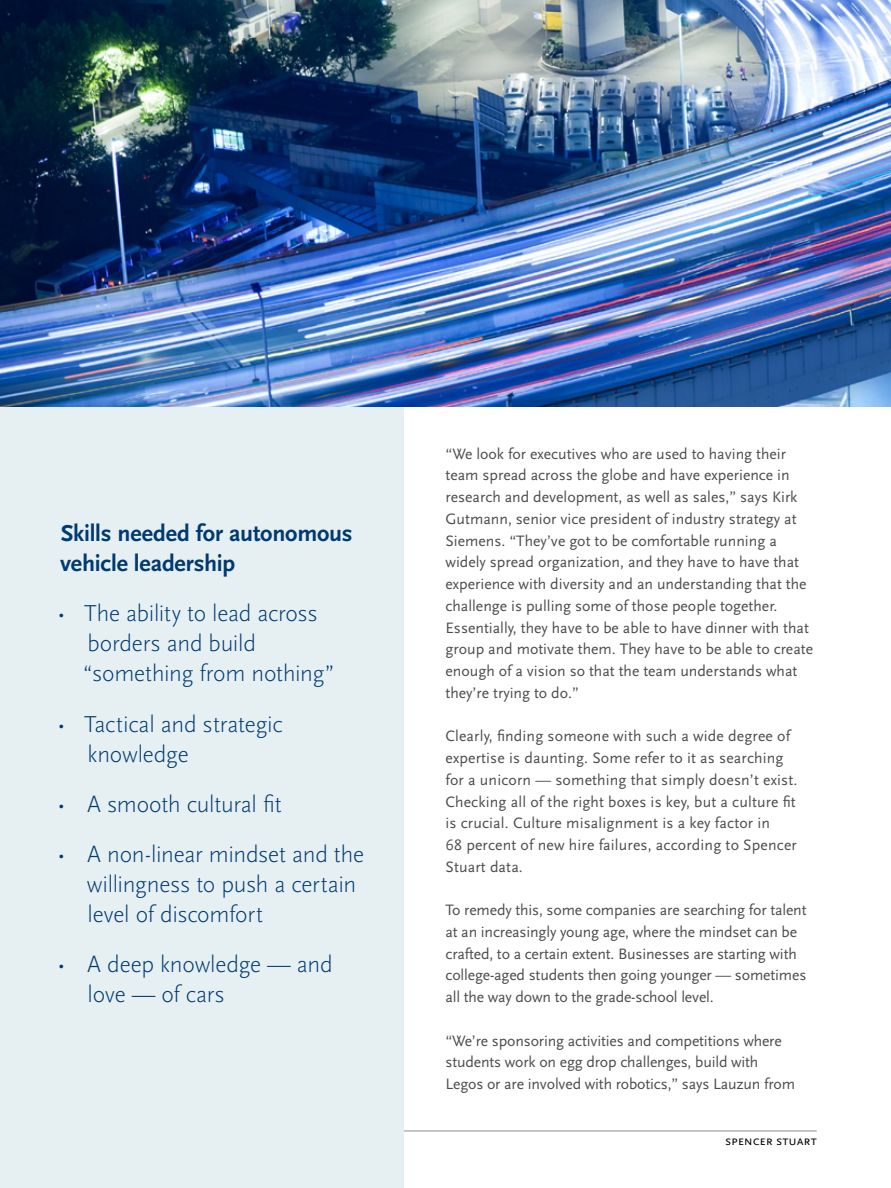
<style>
.page{position:relative;width:891px;height:1188px;background:#fff}
.page>*{position:absolute;margin:0;border:0;box-sizing:border-box;transform-origin:0 0}
.t1{font:300 24px/30px "Scala Sans Pro";letter-spacing:-.01em;color:#003a70}
.t2{font:700 24px/30px "Scala Sans Pro";color:#003a70}
.t3{font:15.75px/21.8px "Scala Sans Pro";color:#4d4d4f}
.t4{font:13.5px "Scala Sans Pro";letter-spacing:-.015em;color:#000}
</style>
<div class="page">
<hr style="left:61px;top:1131px;width:756px;height:1px;background:#8a8c8e">
<div style="left:0;top:0;width:404px;height:1188px;background:#e6f0f3"></div>
<img style="left:0;top:0;width:891px;height:406px">
<h1 class="t2" style="left:60px;top:518px;width:294px">Skills needed for autonomous vehicle leadership</h1>
<h1 class="t1" style="left:83px;top:599px;width:253px;text-indent:-25px">• The ability to lead across borders and build “something from nothing”</h1>
<h1 class="t1" style="left:88px;top:709px;width:197px;text-indent:-30px">• Tactical and strategic knowledge</h1>
<h1 class="t1" style="left:57px;top:789px;width:226px">• A smooth cultural fit</h1>
<h1 class="t1" style="left:87px;top:839px;width:279px;text-indent:-30px">• A non-linear mindset and the willingness to push a certain level of discomfort</h1>
<h1 class="t1" style="left:88px;top:950px;width:247px;text-indent:-30px">• A deep knowledge — and love — of cars</h1>
<p class="t3" style="left:446px;top:443px;width:369px">“We look for executives who are used to having their team spread across the globe and have experience in research and development, as well as sales,” says Kirk Gutmann, senior vice president of industry strategy at Siemens. “They’ve got to be comfortable running a widely spread organization, and they have to have that experience with diversity and an understanding that the challenge is pulling some of those people together.<br>Essentially, they have to be able to have dinner with that group and motivate them. They have to be able to create enough of a vision so that the team understands what they’re trying to do.”</p>
<p class="t3" style="left:446px;top:725px;width:353px">Clearly, finding someone with such a wide degree of expertise is daunting. Some refer to it as searching for a unicorn — something that simply doesn’t exist.<br>Checking all of the right boxes is key, but a culture fit is crucial. Culture misalignment is a key factor in<br>68 percent of new hire failures, according to Spencer Stuart data.</p>
<p class="t3" style="left:446px;top:899px;width:363px">To remedy this, some companies are searching for talent at an increasingly young age, where the mindset can be crafted, to a certain extent. Businesses are starting with college-aged students then going younger — sometimes all the way down to the grade-school level.</p>
<p class="t3" style="left:446px;top:1030px;width:351px">“We’re sponsoring activities and competitions where students work on egg drop challenges, build with<br>Legos or are involved with robotics,” says Lauzun from</p>
<p class="t4" style="left:725px;top:1133px;width:93px">Spencer Stuart</p>
</div>
